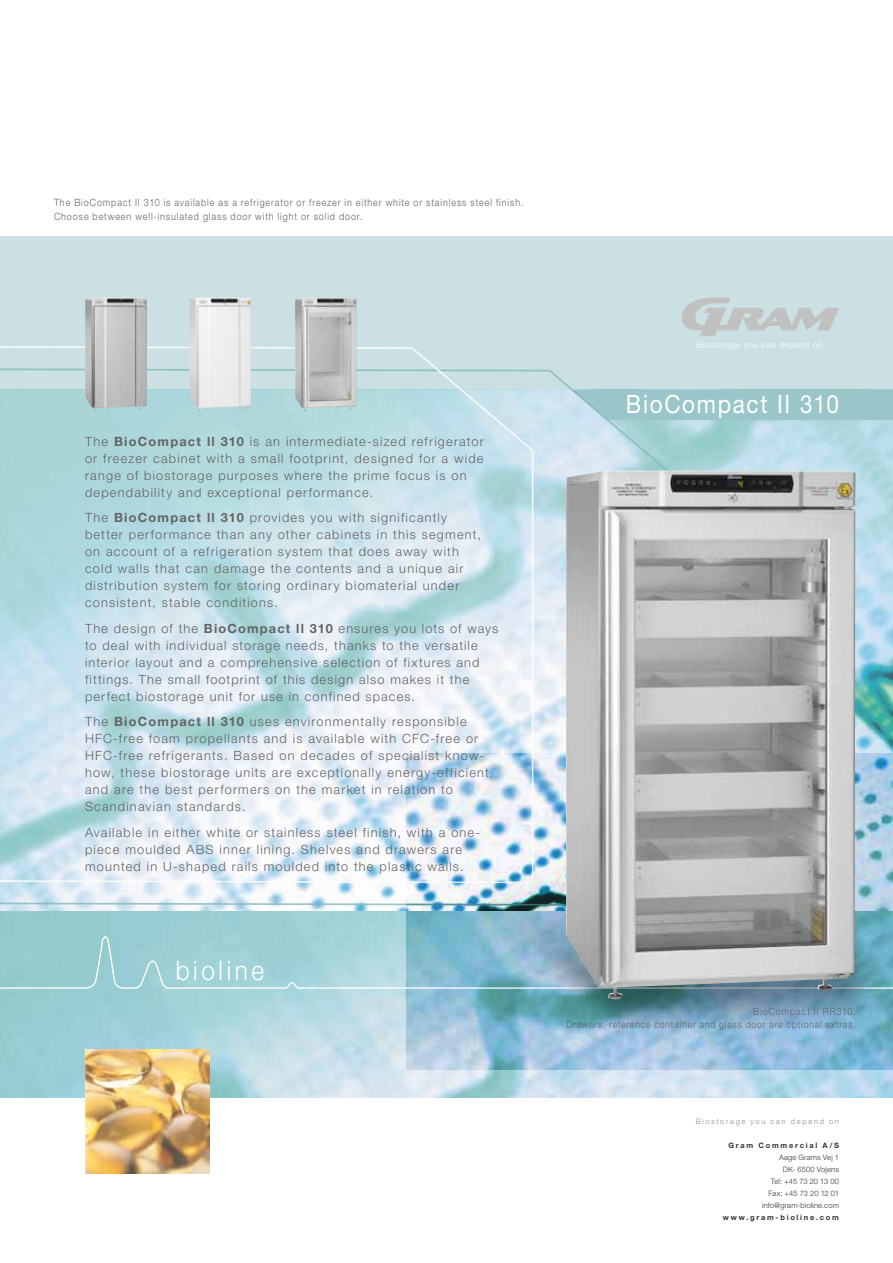
<style>
.page{position:relative;width:893px;height:1263px;background:#fff}
.page>*{position:absolute;margin:0;border:0;box-sizing:border-box;transform-origin:0 0}
.t1{font:300 27px "Helvetica Neue";letter-spacing:.15em;color:#fff;scale:.9 1}
.t2{font:25.2px "Helvetica Neue";letter-spacing:.075em;color:#fff;scale:.89 1}
.t3{font:300 12.75px/17px "Helvetica Neue";letter-spacing:.09em;color:#636363}
.t4{font:300 10.05px/13.5px "Helvetica Neue";letter-spacing:.1em;color:#636363;text-align:right;scale:.89 1}
.t5{font:300 9px "Helvetica Neue";letter-spacing:.08em;color:#fff;scale:.9 1}
.t6{font:300 7.5px/12px "Helvetica Neue";letter-spacing:.02em;color:#323232;text-align:right}
.t7{font:700 7.5px "Helvetica Neue";letter-spacing:.23em;color:#323232}
.t8{font:300 7.5px "Helvetica Neue";letter-spacing:.225em;color:#898989}
.s1{font-weight:700}
</style>
<div class="page">
<div style="left:0;top:236px;width:893px;height:153px;background:#cae0e3"></div>
<img style="left:0;top:912px;width:893px;height:185px">
<img style="left:0;top:420px;width:893px;height:490px">
<div style="left:672px;top:389px;width:221px;height:31px;background:#9ac6c9"></div>
<svg style="left:0;top:933px;width:407px;height:56px;background:#a1d1d5"></svg>
<img style="left:85px;top:1049px;width:125px;height:125px">
<svg style="left:0;top:369px;width:672px;height:538px"></svg>
<svg style="left:0;top:346px;width:534px;height:538px"></svg>
<svg style="left:682px;top:298px;width:157px;height:38px"></svg>
<hr style="left:767px;top:321px;width:14px;height:4px;background:#c1c1c1">
<img style="left:407px;top:755px;width:486px;height:313px">
<img style="left:190px;top:298px;width:61px;height:113px">
<img style="left:295px;top:298px;width:62px;height:113px">
<img style="left:85px;top:298px;width:62px;height:113px">
<img style="left:565px;top:470px;width:291px;height:529px">
<p class="t4" style="left:54px;top:196px;width:529px;text-align:left">The BioCompact II 310 is available as a refrigerator or freezer in either white or stainless steel finish.<br>Choose between well-insulated glass door with light or solid door.</p>
<p class="t3" style="left:85px;top:432px;width:400px">The <span class="s1">BioCompact ll 310</span> is an intermediate-sized refrigerator or freezer cabinet with a small footprint, designed for a wide range of biostorage purposes where the prime focus is on dependability and exceptional performance.</p>
<p class="t3" style="left:85px;top:509px;width:397px">The <span class="s1">BioCompact ll 310</span> provides you with significantly better performance than any other cabinets in this segment, on account of a refrigeration system that does away with cold walls that can damage the contents and a unique air distribution system for storing ordinary biomaterial under consistent, stable conditions.</p>
<p class="t3" style="left:85px;top:619px;width:415px">The design of the <span class="s1">BioCompact ll 310</span> ensures you lots of ways to deal with individual storage needs, thanks to the versatile interior layout and a comprehensive selection of fixtures and fittings. The small footprint of this design also makes it the perfect biostorage unit for use in confined spaces.</p>
<p class="t3" style="left:85px;top:713px;width:410px">The <span class="s1">BioCompact ll 310</span> uses environmentally responsible HFC-free foam propellants and is available with CFC-free or HFC-free refrigerants. Based on decades of specialist know&shy;how, these biostorage units are exceptionally energy-efficient, and are the best performers on the market in relation to Scandinavian standards.</p>
<p class="t3" style="left:85px;top:823px;width:397px">Available in either white or stainless steel finish, with a one&shy;piece moulded ABS inner lining. Shelves and drawers are mounted in U-shaped rails moulded into the plastic walls.</p>
<h1 class="t1" style="left:176px;top:954px;width:100px">bioline</h1>
<p class="t5" style="left:697px;top:339px;width:141px">Biostorage you can depend on</p>
<h2 class="t2" style="left:626px;top:389px;width:241px">BioCompact II 310</h2>
<p class="t4" style="left:566px;top:1004px;width:327px">BioCompact II RR310.<br>Drawers, reference container and glass door are optional extras.</p>
<p class="t8" style="left:696px;top:1116px;width:145px">Biostorage you can depend on</p>
<p class="t7" style="left:728px;top:1140px;width:112px">Gram Commercial A/S</p>
<p class="t6" style="left:762px;top:1151px;width:78px">Aage Grams Vej 1<br>DK- 6500 Vojens<br>Tel: +45 73 20 13 00<br>Fax: +45 73 20 12 01 info@gram-bioline.com</p>
<p class="t7" style="left:723px;top:1212px;width:118px">www.gram-bioline.com</p>
</div>
